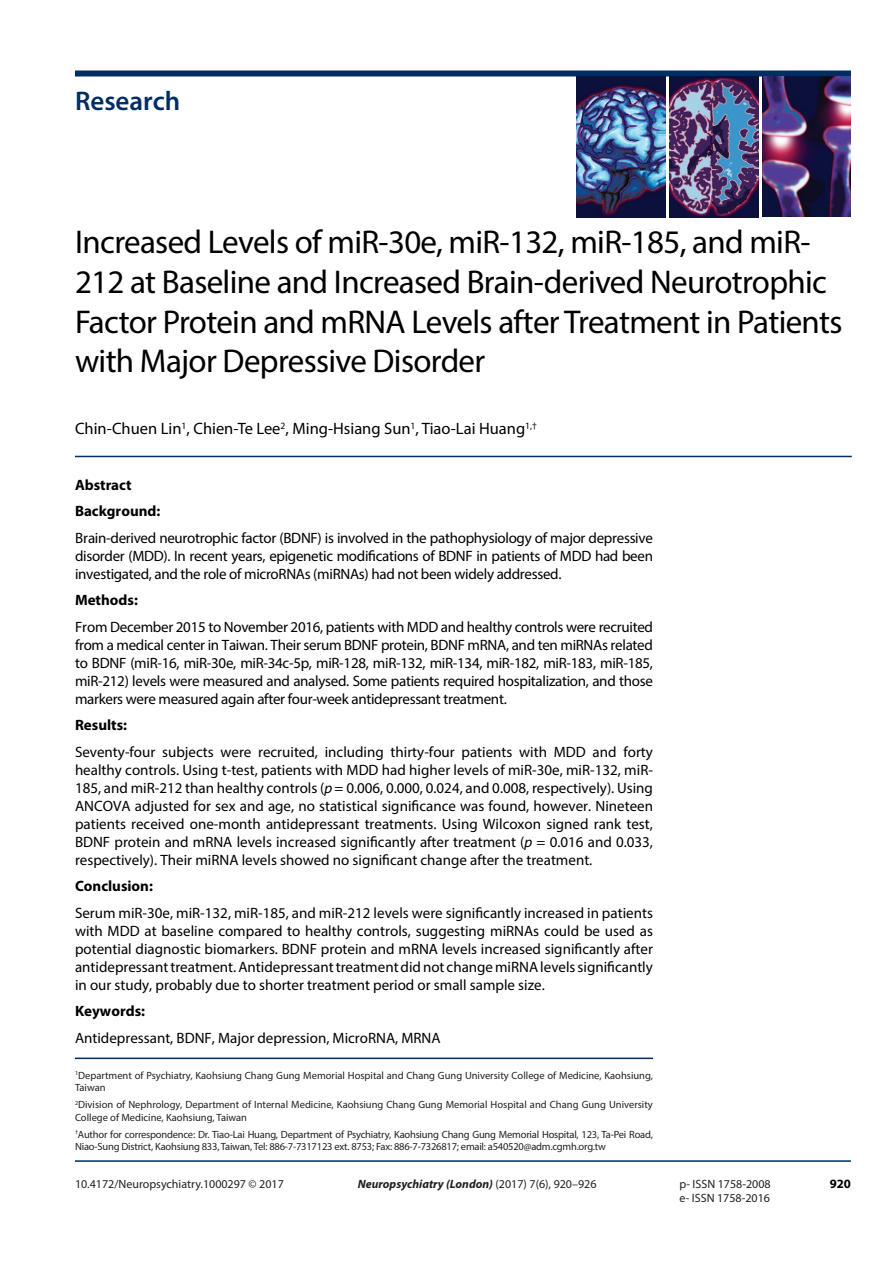
<style>
.page{position:relative;width:893px;height:1263px;background:#fff}
.page>*{position:absolute;margin:0;border:0;box-sizing:border-box;transform-origin:0 0}
.t1{font:33px/39.6px "Myriad Pro";letter-spacing:-.02em;color:#000}
.t2{font:600 27px "Myriad Pro";color:#002d62}
.t3{font:16.5px "Myriad Pro";color:#000}
.t4{font:15px/18px "Myriad Pro";color:#000;text-align:justify}
.t5{font:700 15px/26.5px "Myriad Pro";color:#000}
.t6{font:700 12.75px "Myriad Pro";color:#000}
.t7{font:12px/14.4px "Myriad Pro";color:#231f20}
.t8{font:italic 700 12px "Myriad Pro";color:#231f20}
.t9{font:10.5px/12.6px "Myriad Pro";color:#231f20}
.t10{font:10.5px/12.6px "Myriad Pro";letter-spacing:-.02em;color:#231f20}
.s1{font-style:italic}
.s2{font-weight:400;font-style:normal}
</style>
<div class="page">
<div style="left:75px;top:71px;width:776px;height:6px;background:#002d62"></div>
<img style="left:576px;top:77px;width:89px;height:141px">
<img style="left:669px;top:77px;width:89px;height:140px">
<img style="left:763px;top:77px;width:88px;height:140px">
<hr style="left:75px;top:1160px;width:776px;height:2px;background:#002d62">
<hr style="left:75px;top:1057px;width:578px;height:2px;background:#002d62">
<hr style="left:75px;top:456px;width:777px;height:1px;background:#002d62">
<h2 class="t2" style="left:75px;top:84px;width:107px">Research</h2>
<h1 class="t1" style="left:75px;top:222px;width:769px">Increased Levels of miR-30e, miR-132, miR-185, and miR-212 at Baseline and Increased Brain-derived Neurotrophic Factor Protein and mRNA Levels after Treatment in Patients with Major Depressive Disorder</h1>
<p class="t3" style="left:75px;top:419px;width:463px">Chin-Chuen Lin<sup>1</sup>, Chien-Te Lee<sup>2</sup>, Ming-Hsiang Sun<sup>1</sup>, Tiao-Lai Huang<sup>1,†</sup></p>
<p class="t5" style="left:75px;top:471px;width:87px">Abstract<br>Background:</p>
<p class="t4" style="left:75px;top:528px;width:579px">Brain-derived neurotrophic factor (BDNF) is involved in the pathophysiology of major depressive disorder (MDD). In recent years, epigenetic modifications of BDNF in patients of MDD had been investigated, and the role of microRNAs (miRNAs) had not been widely addressed.</p>
<p class="t5" style="left:75px;top:586px;width:64px">Methods:</p>
<p class="t4" style="left:75px;top:617px;width:579px">From December 2015 to November 2016, patients with MDD and healthy controls were recruited from a medical center in Taiwan. Their serum BDNF protein, BDNF mRNA, and ten miRNAs related to BDNF (miR-16, miR-30e, miR-34c-5p, miR-128, miR-132, miR-134, miR-182, miR-183, miR-185, miR-212) levels were measured and analysed. Some patients required hospitalization, and those markers were measured again after four-week antidepressant treatment.</p>
<p class="t5" style="left:75px;top:711px;width:54px">Results:</p>
<p class="t4" style="left:75px;top:742px;width:579px">Seventy-four subjects were recruited, including thirty-four patients with MDD and forty healthy controls. Using t-test, patients with MDD had higher levels of miR-30e, miR-132, miR-185, and miR-212 than healthy controls (<span class="s1">p</span> = 0.006, 0.000, 0.024, and 0.008, respectively). Using ANCOVA adjusted for sex and age, no statistical significance was found, however. Nineteen patients received one-month antidepressant treatments. Using Wilcoxon signed rank test, BDNF protein and mRNA levels increased significantly after treatment (<span class="s1">p</span> = 0.016 and 0.033, respectively). Their miRNA levels showed no significant change after the treatment.</p>
<p class="t5" style="left:75px;top:872px;width:79px">Conclusion:</p>
<p class="t4" style="left:75px;top:903px;width:579px">Serum miR-30e, miR-132, miR-185, and miR-212 levels were significantly increased in patients with MDD at baseline compared to healthy controls, suggesting miRNAs could be used as potential diagnostic biomarkers. BDNF protein and mRNA levels increased significantly after antidepressant treatment. Antidepressant treatment did not change miRNA levels significantly in our study, probably due to shorter treatment period or small sample size.</p>
<p class="t5" style="left:75px;top:997px;width:72px">Keywords:</p>
<p class="t4" style="left:75px;top:1028px;width:367px">Antidepressant, BDNF, Major depression, MicroRNA, MRNA</p>
<p class="t9" style="left:75px;top:1069px;width:579px"><sup>1</sup>Department of Psychiatry, Kaohsiung Chang Gung Memorial Hospital and Chang Gung University College of Medicine, Kaohsiung,<br>Taiwan</p>
<p class="t9" style="left:75px;top:1098px;width:579px"><sup>2</sup>Division of Nephrology, Department of Internal Medicine, Kaohsiung Chang Gung Memorial Hospital and Chang Gung University<br>College of Medicine, Kaohsiung, Taiwan</p>
<p class="t10" style="left:75px;top:1128px;width:579px"><sup>†</sup>Author for correspondence: Dr. Tiao-Lai Huang, Department of Psychiatry, Kaohsiung Chang Gung Memorial Hospital, 123, Ta-Pei Road,<br>Niao-Sung District, Kaohsiung 833, Taiwan, Tel: 886-7-7317123 ext. 8753; Fax: 886-7-7326817; email: a540520@adm.cgmh.org.tw</p>
<p class="t7" style="left:75px;top:1176px;width:210px">10.4172/Neuropsychiatry.1000297 © 2017</p>
<p class="t7" style="left:679px;top:1176px;width:93px">p- ISSN 1758-2008 e- ISSN 1758-2016</p>
<p class="t8" style="left:358px;top:1176px;width:240px">Neuropsychiatry (London) <span class="s2">(2017) 7(6), 920–926</span></p>
<p class="t6" style="left:830px;top:1176px;width:23px">920</p>
</div>
